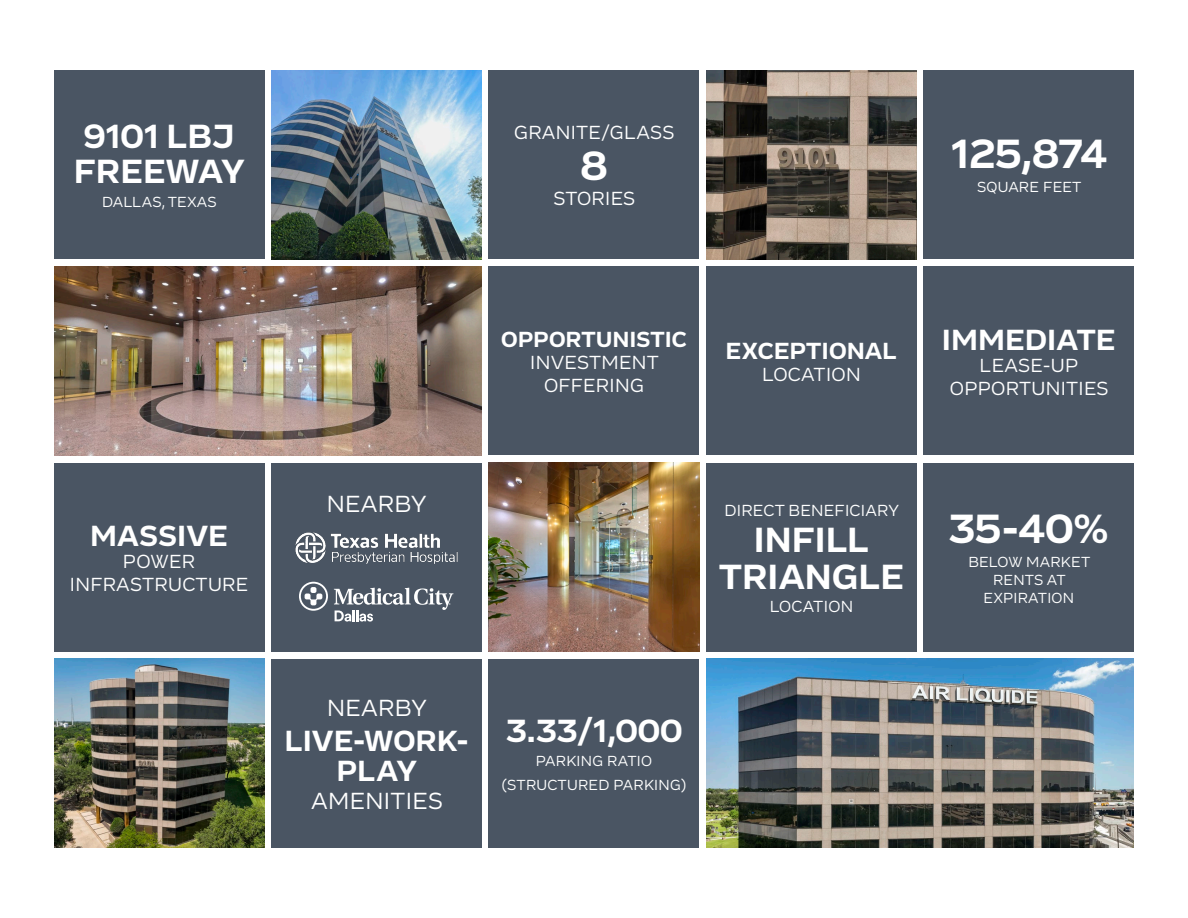
<style>
.page{position:relative;width:1188px;height:918px;background:#fff}
.page>*{position:absolute;margin:0;border:0;box-sizing:border-box;transform-origin:0 0}
.t1{font:700 42px "Vito";letter-spacing:-.005em;color:#fff}
.t2{font:700 36px "Vito";letter-spacing:.015em;color:#fff}
.t3{font:700 34.5px/34.5px "Vito";letter-spacing:.01em;color:#fff}
.t4{font:700 33px "Vito";color:#fff}
.t5{font:700 30px/30px "Vito";letter-spacing:.015em;color:#fff;text-align:center}
.t6{font:24px "Vito";letter-spacing:.015em;color:#fff}
.t7{font:700 24px "Vito";letter-spacing:.015em;color:#fff}
.t8{font:700 22.5px "Vito";letter-spacing:.015em;color:#fff}
.t9{font:19.5px "Vito";letter-spacing:.015em;color:#fff}
.t10{font:16.5px "Vito";letter-spacing:.015em;color:#fff}
.t11{font:15px "Vito";letter-spacing:.015em;color:#fff}
</style>
<div class="page">
<div style="left:54px;top:70px;width:210px;height:189px;background:#4a5563"></div>
<img style="left:54px;top:266px;width:428px;height:189px">
<div style="left:54px;top:463px;width:210px;height:189px;background:#4a5563"></div>
<img style="left:54px;top:659px;width:210px;height:189px">
<img style="left:271px;top:70px;width:211px;height:189px">
<div style="left:271px;top:463px;width:211px;height:189px;background:#4a5563"></div>
<div style="left:271px;top:659px;width:211px;height:189px;background:#4a5563"></div>
<div style="left:489px;top:70px;width:210px;height:189px;background:#4a5563"></div>
<div style="left:489px;top:266px;width:210px;height:189px;background:#4a5563"></div>
<img style="left:489px;top:463px;width:210px;height:189px">
<div style="left:489px;top:659px;width:210px;height:189px;background:#4a5563"></div>
<img style="left:706px;top:70px;width:211px;height:189px">
<div style="left:706px;top:266px;width:211px;height:189px;background:#4a5563"></div>
<div style="left:706px;top:463px;width:211px;height:189px;background:#4a5563"></div>
<img style="left:706px;top:659px;width:428px;height:189px">
<div style="left:924px;top:70px;width:210px;height:189px;background:#4a5563"></div>
<div style="left:924px;top:266px;width:210px;height:189px;background:#4a5563"></div>
<div style="left:924px;top:463px;width:210px;height:189px;background:#4a5563"></div>
<img style="left:295px;top:532px;width:163px;height:32px">
<svg style="left:299px;top:582px;width:29px;height:29px"></svg>
<svg style="left:334px;top:588px;width:119px;height:34px"></svg>
<p class="t3" style="left:74px;top:119px;width:172px">9101 LBJ<br>FREEWAY</p>
<p class="t11" style="left:102px;top:193px;width:116px">DALLAS, TEXAS</p>
<p class="t9" style="left:514px;top:121px;width:162px">GRANITE/GLASS</p>
<p class="t1" style="left:580px;top:140px;width:29px">8</p>
<p class="t9" style="left:553px;top:187px;width:83px">STORIES</p>
<p class="t1" style="left:951px;top:128px;width:157px">125,874</p>
<p class="t11" style="left:977px;top:178px;width:106px">SQUARE FEET</p>
<p class="t8" style="left:501px;top:325px;width:187px">OPPORTUNISTIC</p>
<p class="t9" style="left:530px;top:351px;width:130px">INVESTMENT</p>
<p class="t9" style="left:544px;top:374px;width:101px">OFFERING</p>
<p class="t7" style="left:726px;top:336px;width:172px">EXCEPTIONAL</p>
<p class="t9" style="left:762px;top:363px;width:100px">LOCATION</p>
<p class="t5" style="left:91px;top:520px;width:139px">MASSIVE</p>
<p class="t9" style="left:123px;top:550px;width:74px">POWER</p>
<p class="t9" style="left:70px;top:573px;width:180px">INFRASTRUCTURE</p>
<p class="t6" style="left:327px;top:489px;width:101px">NEARBY</p>
<p class="t10" style="left:724px;top:500px;width:176px">DIRECT BENEFICIARY</p>
<p class="t2" style="left:754px;top:517px;width:116px">INFILL</p>
<p class="t2" style="left:719px;top:555px;width:186px">TRIANGLE</p>
<p class="t10" style="left:770px;top:596px;width:85px">LOCATION</p>
<p class="t6" style="left:327px;top:694px;width:101px">NEARBY</p>
<p class="t5" style="left:285px;top:725px;width:185px">LIVE-WORK-<br>PLAY</p>
<p class="t6" style="left:311px;top:787px;width:133px">AMENITIES</p>
<p class="t4" style="left:506px;top:710px;width:178px">3.33/1,000</p>
<p class="t11" style="left:536px;top:752px;width:118px">PARKING RATIO</p>
<p class="t11" style="left:501px;top:776px;width:187px">(STRUCTURED PARKING)</p>
<p class="t5" style="left:942px;top:324px;width:175px">IMMEDIATE</p>
<p class="t9" style="left:980px;top:354px;width:100px">LEASE-UP</p>
<p class="t9" style="left:950px;top:376px;width:160px">OPPORTUNITIES</p>
<p class="t1" style="left:949px;top:503px;width:162px">35-40%</p>
<p class="t11" style="left:968px;top:553px;width:123px">BELOW MARKET</p>
<p class="t11" style="left:993px;top:571px;width:74px">RENTS AT</p>
<p class="t11" style="left:984px;top:589px;width:92px">EXPIRATION</p>
</div>
